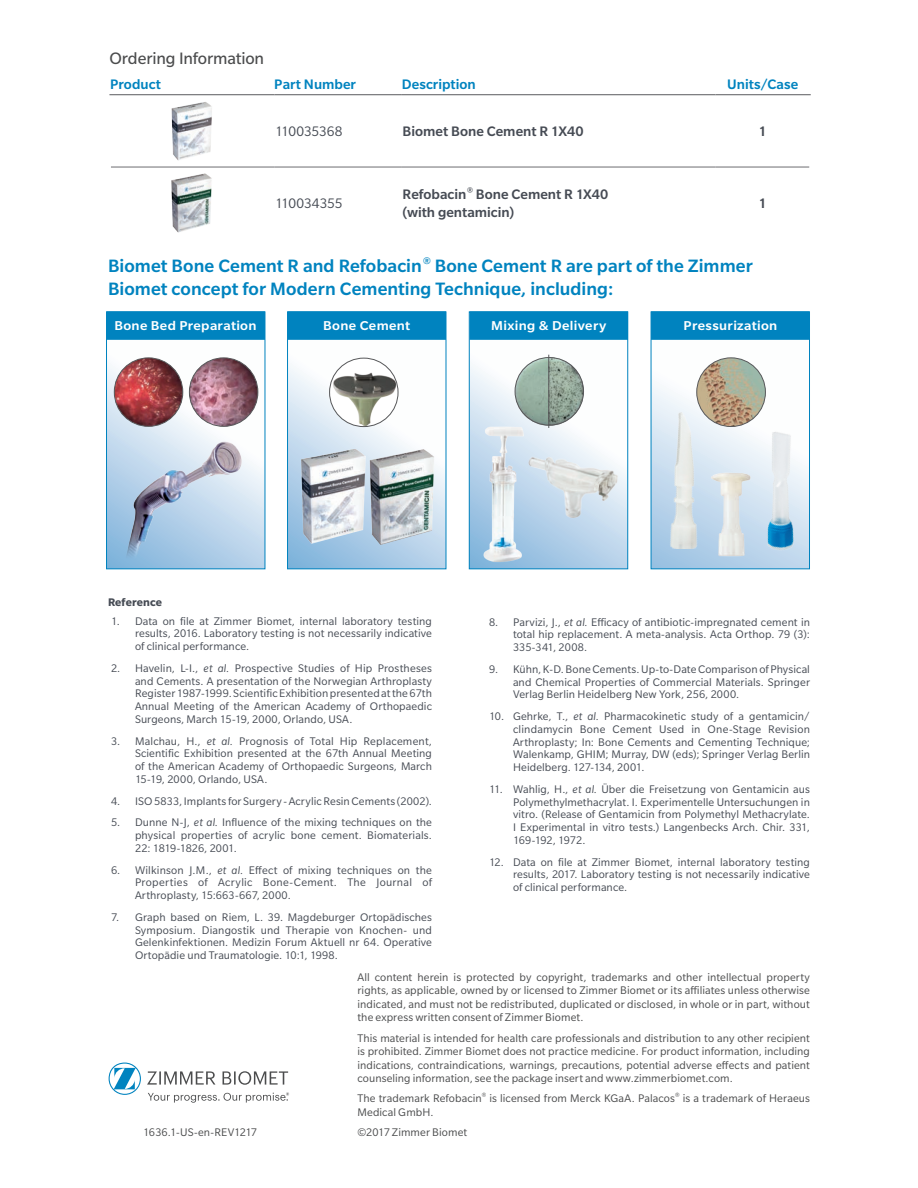
<style>
.page{position:relative;width:918px;height:1188px;background:#fff}
.page>*{position:absolute;margin:0;border:0;box-sizing:border-box;transform-origin:0 0}
.t1{font:500 19.5px/22.5px "Slate Pro";letter-spacing:.005em;color:#0083bf}
.t2{font:18px "Slate Pro";letter-spacing:-.01em;color:#4b4c4d}
.Description{font:500 15px/18px "Slate Pro";color:#464b54}
.Sub-Sub-Header{font:500 15px "Slate Pro";color:#0083bf}
.Part_Number__Comany{font:15px "Slate Pro";letter-spacing:-.005em;color:#464b54}
.t3{font:500 13.95px "Slate Pro";letter-spacing:.025em;color:#fff;scale:1.05 1}
.t4{font:12px/12.8px "Slate Pro";letter-spacing:.01em;color:#464b54;text-align:justify}
.Paragraph_Style10{font:12px/13.5px "Slate Pro";letter-spacing:.01em;color:#4b4c4d;text-align:justify}
.t5{font:700 12px "Slate Pro";letter-spacing:.01em;color:#464b54}
.s1{font-style:italic}
</style>
<div class="page">
<svg style="left:147px;top:1071px;width:141px;height:14px"></svg>
<svg style="left:109px;top:1063px;width:32px;height:32px"></svg>
<svg style="left:148px;top:1092px;width:141px;height:11px"></svg>
<hr style="left:111px;top:167px;width:163px;height:1px;background:#6c6d70">
<hr style="left:274px;top:167px;width:128px;height:1px;background:#6c6d70">
<hr style="left:402px;top:167px;width:314px;height:1px;background:#6c6d70">
<hr style="left:716px;top:167px;width:93px;height:1px;background:#6c6d70">
<hr style="left:109px;top:94px;width:165px;height:1px;background:#6c6d70">
<hr style="left:274px;top:94px;width:128px;height:1px;background:#6c6d70">
<hr style="left:402px;top:94px;width:314px;height:1px;background:#6c6d70">
<hr style="left:716px;top:94px;width:95px;height:1px;background:#6c6d70">
<img style="left:171px;top:102px;width:41px;height:59px">
<img style="left:171px;top:173px;width:41px;height:60px">
<svg style="left:289px;top:357px;width:155px;height:210px"></svg>
<div style="left:287px;top:311px;width:159px;height:258px;border:1px solid #0083bf"></div>
<svg style="left:108px;top:357px;width:155px;height:210px"></svg>
<div style="left:106px;top:311px;width:159px;height:258px;border:1px solid #0083bf"></div>
<svg style="left:471px;top:366px;width:155px;height:201px"></svg>
<div style="left:469px;top:311px;width:159px;height:258px;border:1px solid #0083bf"></div>
<svg style="left:653px;top:357px;width:155px;height:210px"></svg>
<div style="left:651px;top:311px;width:159px;height:258px;border:1px solid #0083bf"></div>
<div style="left:107px;top:311px;width:158px;height:29px;background:#0083bf"></div>
<div style="left:288px;top:311px;width:158px;height:29px;background:#0083bf"></div>
<div style="left:470px;top:311px;width:158px;height:29px;background:#0083bf"></div>
<div style="left:651px;top:311px;width:159px;height:29px;background:#0083bf"></div>
<img style="left:513px;top:354px;width:75px;height:75px">
<img style="left:549px;top:354px;width:37px;height:76px">
<hr style="left:549px;top:355px;width:1px;height:73px;background:#57585a">
<img style="left:112px;top:431px;width:134px;height:127px">
<img style="left:189px;top:358px;width:69px;height:68px;border-radius:34px">
<div style="left:189px;top:358px;width:69px;height:69px;border:1px solid #57585a;border-radius:50%"></div>
<img style="left:697px;top:358px;width:68px;height:69px;border-radius:34px">
<div style="left:697px;top:358px;width:69px;height:69px;border:1px solid #57585a;border-radius:50%"></div>
<img style="left:114px;top:358px;width:69px;height:68px;border-radius:34px">
<div style="left:114px;top:358px;width:69px;height:69px;border:1px solid #57585a;border-radius:50%"></div>
<img style="left:330px;top:358px;width:68px;height:69px;border-radius:34px">
<div style="left:329px;top:358px;width:69px;height:69px;border:1px solid #57585a;border-radius:50%"></div>
<div style="left:515px;top:357px;width:69px;height:68px;border:1px solid #57585a;border-radius:50%"></div>
<img style="left:527px;top:452px;width:95px;height:69px">
<img style="left:482px;top:424px;width:43px;height:141px">
<img style="left:370px;top:449px;width:65px;height:97px">
<img style="left:298px;top:449px;width:72px;height:97px">
<img style="left:669px;top:409px;width:29px;height:140px">
<img style="left:709px;top:472px;width:42px;height:84px">
<img style="left:764px;top:412px;width:32px;height:138px">
<p class="t2" style="left:109px;top:48px;width:156px">Ordering Information</p>
<p class="Sub-Sub-Header" style="left:110px;top:76px;width:52px">Product</p>
<p class="Sub-Sub-Header" style="left:274px;top:76px;width:83px">Part Number</p>
<p class="Sub-Sub-Header" style="left:402px;top:76px;width:75px">Description</p>
<p class="Sub-Sub-Header" style="left:727px;top:76px;width:72px">Units/Case</p>
<p class="Part_Number__Comany" style="left:275px;top:123px;width:69px">110035368</p>
<p class="Description" style="left:403px;top:122px;width:183px">Biomet Bone Cement R 1X40</p>
<p class="Description" style="left:759px;top:122px;width:10px">1</p>
<p class="Part_Number__Comany" style="left:275px;top:196px;width:69px">110034355</p>
<p class="Description" style="left:403px;top:185px;width:207px">Refobacin<sup>®</sup> Bone Cement R 1X40 (with gentamicin)</p>
<p class="Description" style="left:759px;top:194px;width:10px">1</p>
<p class="t1" style="left:108px;top:255px;width:646px">Biomet Bone Cement R and Refobacin<sup>®</sup> Bone Cement R are part of the Zimmer<br>Biomet concept for Modern Cementing Technique, including:</p>
<p class="t3" style="left:114px;top:318px;width:137px">Bone Bed Preparation</p>
<p class="t3" style="left:323px;top:318px;width:84px">Bone Cement</p>
<p class="t3" style="left:491px;top:318px;width:111px">Mixing &amp; Delivery</p>
<p class="t3" style="left:684px;top:318px;width:91px">Pressurization</p>
<p class="t5" style="left:108px;top:595px;width:55px">Reference</p>
<p class="t4" style="left:135px;top:614px;width:299px;text-indent:-24px">1. Data on file at Zimmer Biomet, internal laboratory testing results, 2016. Laboratory testing is not necessarily indicative of clinical performance.</p>
<p class="t4" style="left:135px;top:662px;width:299px;text-indent:-24px">2. Havelin, L-I., <span class="s1">et al.</span> Prospective Studies of Hip Prostheses and Cements. A presentation of the Norwegian Arthroplasty Register 1987-1999. Scientific Exhibition presented at the 67th Annual Meeting of the American Academy of Orthopaedic Surgeons, March 15-19, 2000, Orlando, USA.</p>
<p class="t4" style="left:135px;top:734px;width:298px;text-indent:-24px">3. Malchau, H., <span class="s1">et al.</span> Prognosis of Total Hip Replacement, Scientific Exhibition presented at the 67th Annual Meeting of the American Academy of Orthopaedic Surgeons, March 15-19, 2000, Orlando, USA.</p>
<p class="t4" style="left:111px;top:794px;width:323px">4. ISO 5833, Implants for Surgery - Acrylic Resin Cements (2002).</p>
<p class="t4" style="left:135px;top:816px;width:299px;text-indent:-24px">5. Dunne N-J, <span class="s1">et al.</span> Influence of the mixing techniques on the physical properties of acrylic bone cement. Biomaterials.<br>22: 1819-1826, 2001.</p>
<p class="t4" style="left:135px;top:863px;width:299px;text-indent:-24px">6. Wilkinson J.M., <span class="s1">et al.</span> Effect of mixing techniques on the Properties of Acrylic Bone-Cement. The Journal of Arthroplasty, 15:663-667, 2000.</p>
<p class="t4" style="left:135px;top:911px;width:299px;text-indent:-24px">7. Graph based on Riem, L. 39. Magdeburger Ortopädisches Symposium. Diangostik und Therapie von Knochen- und Gelenkinfektionen. Medizin Forum Aktuell nr 64. Operative Ortopädie und Traumatologie. 10:1, 1998.</p>
<p class="t4" style="left:513px;top:615px;width:299px;text-indent:-24px">8. Parvizi, J., <span class="s1">et al.</span> Efficacy of antibiotic-impregnated cement in total hip replacement. A meta-analysis. Acta Orthop. 79 (3):<br>335-341, 2008.</p>
<p class="t4" style="left:513px;top:663px;width:299px;text-indent:-24px">9. Kühn, K-D. Bone Cements. Up-to-Date Comparison of Physical and Chemical Properties of Commercial Materials. Springer Verlag Berlin Heidelberg New York, 256, 2000.</p>
<p class="t4" style="left:513px;top:710px;width:299px;text-indent:-24px">10. Gehrke, T., <span class="s1">et al.</span> Pharmacokinetic study of a gentamicin/ clindamycin Bone Cement Used in One-Stage Revision Arthroplasty; In: Bone Cements and Cementing Technique; Walenkamp, GHIM; Murray, DW (eds); Springer Verlag Berlin Heidelberg. 127-134, 2001.</p>
<p class="t4" style="left:513px;top:783px;width:299px;text-indent:-24px">11. Wahlig, H., <span class="s1">et al.</span> Über die Freisetzung von Gentamicin aus Polymethylmethacrylat. I. Experimentelle Untersuchungen in vitro. (Release of Gentamicin from Polymethyl Methacrylate.<br>I Experimental in vitro tests.) Langenbecks Arch. Chir. 331, 169-192, 1972.</p>
<p class="t4" style="left:513px;top:855px;width:299px;text-indent:-24px">12. Data on file at Zimmer Biomet, internal laboratory testing results, 2017. Laboratory testing is not necessarily indicative of clinical performance.</p>
<p class="Paragraph_Style10" style="left:143px;top:1126px;width:115px">1636.1-US-en-REV1217</p>
<p class="Paragraph_Style10" style="left:357px;top:970px;width:454px">All content herein is protected by copyright, trademarks and other intellectual property rights, as applicable, owned by or licensed to Zimmer Biomet or its affiliates unless otherwise indicated, and must not be redistributed, duplicated or disclosed, in whole or in part, without the express written consent of Zimmer Biomet.</p>
<p class="Paragraph_Style10" style="left:357px;top:1031px;width:454px">This material is intended for health care professionals and distribution to any other recipient is prohibited. Zimmer Biomet does not practice medicine. For product information, including indications, contraindications, warnings, precautions, potential adverse effects and patient counseling information, see the package insert and www.zimmerbiomet.com.</p>
<p class="Paragraph_Style10" style="left:357px;top:1092px;width:454px">The trademark Refobacin<sup>®</sup> is licensed from Merck KGaA. Palacos<sup>®</sup> is a trademark of Heraeus<br>Medical GmbH.</p>
<p class="Paragraph_Style10" style="left:357px;top:1126px;width:111px">©2017 Zimmer Biomet</p>
</div>
